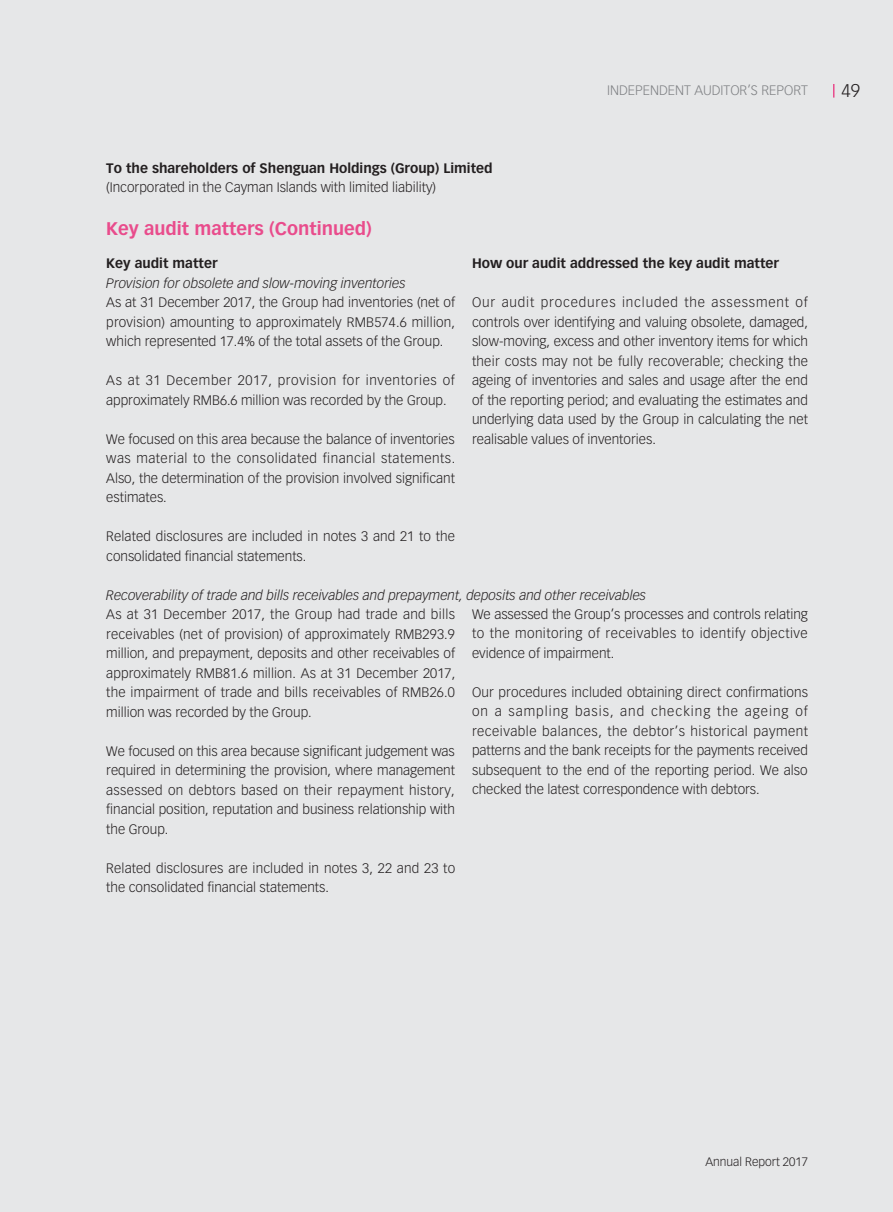
<style>
.page{position:relative;width:893px;height:1212px;background:#e6e7e8}
.page>*{position:absolute;margin:0;border:0;box-sizing:border-box;transform-origin:0 0}
.t1{font:700 18px "Vectora LT Std";color:#e94c8c}
.t2{font:300 18px "Vectora LT Std";color:#231f20}
.t3{font:300 13.5px/19.5px "Vectora LT Std";color:#231f20;text-align:justify}
.t4{font:italic 300 13.5px "Vectora LT Std";color:#231f20}
.t5{font:700 13.5px "Vectora LT Std";color:#231f20}
.t6{font:300 13.5px "Vectora LT Std";color:#808285}
.t7{font:300 12px "Vectora LT Std";color:#231f20}
</style>
<div class="page">
<svg style="left:833px;top:84px;width:1px;height:14px"></svg>
<p class="t6" style="left:607px;top:84px;width:202px">INDEPENDENT AUDITOR’S REPORT</p>
<p class="t5" style="left:106px;top:162px;width:388px">To the shareholders of Shenguan Holdings (Group) Limited</p>
<p class="t3" style="left:106px;top:179px;width:331px">(Incorporated in the Cayman Islands with limited liability)</p>
<h1 class="t1" style="left:106px;top:220px;width:267px">Key audit matters (Continued)</h1>
<p class="t5" style="left:106px;top:257px;width:113px">Key audit matter</p>
<p class="t5" style="left:472px;top:257px;width:308px">How our audit addressed the key audit matter</p>
<p class="t4" style="left:106px;top:276px;width:301px">Provision for obsolete and slow-moving inventories</p>
<p class="t3" style="left:106px;top:293px;width:350px">As at 31 December 2017, the Group had inventories (net of provision) amounting to approximately RMB574.6 million, which represented 17.4% of the total assets of the Group.</p>
<p class="t3" style="left:106px;top:371px;width:350px">As at 31 December 2017, provision for inventories of approximately RMB6.6 million was recorded by the Group.</p>
<p class="t3" style="left:106px;top:430px;width:350px">We focused on this area because the balance of inventories was material to the consolidated financial statements.<br>Also, the determination of the provision involved significant estimates.</p>
<p class="t3" style="left:106px;top:527px;width:350px">Related disclosures are included in notes 3 and 21 to the consolidated financial statements.</p>
<p class="t3" style="left:472px;top:293px;width:338px">Our audit procedures included the assessment of controls over identifying and valuing obsolete, damaged, slow-moving, excess and other inventory items for which their costs may not be fully recoverable; checking the ageing of inventories and sales and usage after the end of the reporting period; and evaluating the estimates and underlying data used by the Group in calculating the net realisable values of inventories.</p>
<p class="t4" style="left:106px;top:588px;width:541px">Recoverability of trade and bills receivables and prepayment, deposits and other receivables</p>
<p class="t3" style="left:106px;top:605px;width:350px">As at 31 December 2017, the Group had trade and bills receivables (net of provision) of approximately RMB293.9 million, and prepayment, deposits and other receivables of approximately RMB81.6 million. As at 31 December 2017, the impairment of trade and bills receivables of RMB26.0 million was recorded by the Group.</p>
<p class="t3" style="left:106px;top:742px;width:350px">We focused on this area because significant judgement was required in determining the provision, where management assessed on debtors based on their repayment history, financial position, reputation and business relationship with the Group.</p>
<p class="t3" style="left:106px;top:859px;width:350px">Related disclosures are included in notes 3, 22 and 23 to the consolidated financial statements.</p>
<p class="t3" style="left:472px;top:605px;width:337px">We assessed the Group’s processes and controls relating to the monitoring of receivables to identify objective evidence of impairment.</p>
<p class="t3" style="left:472px;top:683px;width:337px">Our procedures included obtaining direct confirmations on a sampling basis, and checking the ageing of receivable balances, the debtor’s historical payment patterns and the bank receipts for the payments received subsequent to the end of the reporting period. We also checked the latest correspondence with debtors.</p>
<h1 class="t2" style="left:841px;top:82px;width:20px">49</h1>
<p class="t7" style="left:705px;top:1156px;width:104px">Annual Report 2017</p>
</div>
